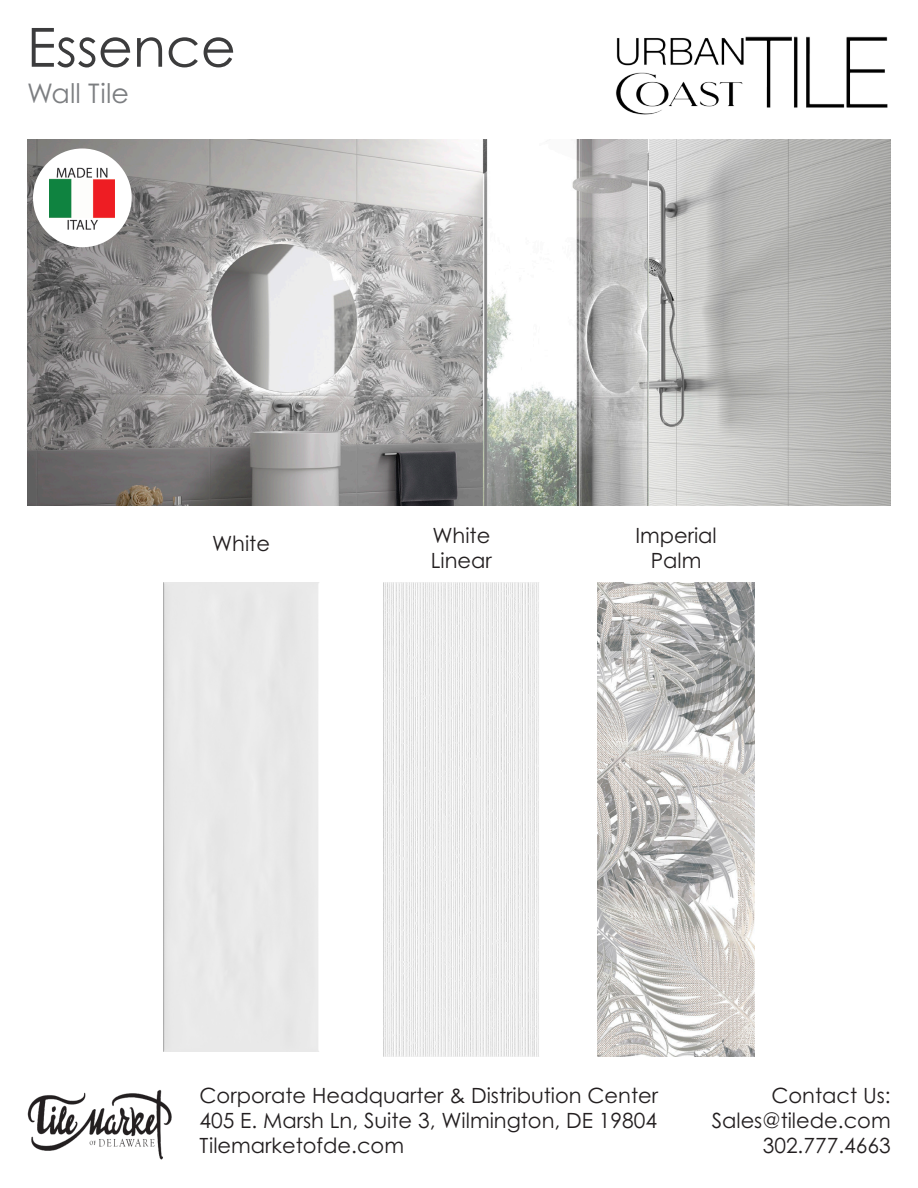
<style>
.page{position:relative;width:918px;height:1188px;background:#fff}
.page>*{position:absolute;margin:0;border:0;box-sizing:border-box;transform-origin:0 0}
.t1{font:54px "Century Gothic Pro";color:#3c3c3d}
.t2{font:27px "Century Gothic Pro";color:#7c7e81}
.t3{font:21px "Century Gothic Pro";color:#231f20}
</style>
<div class="page">
<img style="left:27px;top:1090px;width:145px;height:70px">
<img style="left:27px;top:139px;width:864px;height:366px">
<img style="left:616px;top:36px;width:272px;height:79px">
<div style="left:33px;top:149px;width:99px;height:98px;background:#fff;border-radius:50%"></div>
<div style="left:163px;top:583px;width:156px;height:469px;background:#e9e9e9"></div>
<img style="left:383px;top:582px;width:156px;height:474px">
<img style="left:597px;top:582px;width:158px;height:474px">
<img style="left:50px;top:167px;width:65px;height:63px">
<p class="t1" style="left:27px;top:14px;width:210px">Essence</p>
<p class="t2" style="left:27px;top:77px;width:103px">Wall Tile</p>
<p class="t3" style="left:212px;top:530px;width:59px">White</p>
<p class="t3" style="left:432px;top:523px;width:59px">White</p>
<p class="t3" style="left:431px;top:548px;width:63px">Linear</p>
<p class="t3" style="left:635px;top:523px;width:83px">Imperial</p>
<p class="t3" style="left:651px;top:548px;width:52px">Palm</p>
<p class="t3" style="left:200px;top:1083px;width:460px">Corporate Headquarter &amp; Distribution Center</p>
<p class="t3" style="left:200px;top:1108px;width:459px">405 E. Marsh Ln, Suite 3, Wilmington, DE 19804</p>
<p class="t3" style="left:200px;top:1133px;width:206px">Tilemarketofde.com</p>
<p class="t3" style="left:771px;top:1083px;width:121px">Contact Us:</p>
<p class="t3" style="left:712px;top:1108px;width:181px">Sales@tilede.com</p>
<p class="t3" style="left:763px;top:1133px;width:129px">302.777.4663</p>
</div>
